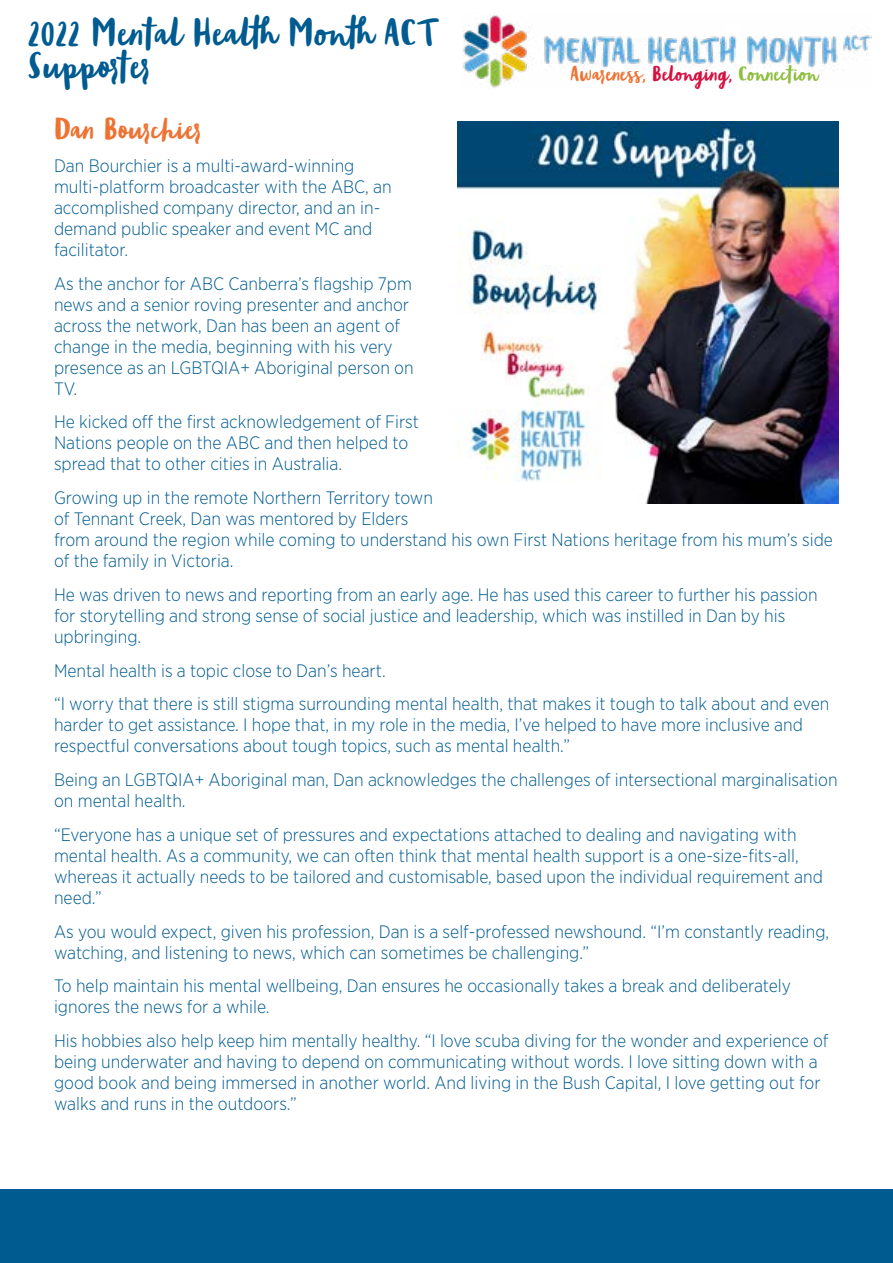
<style>
.page{position:relative;width:893px;height:1263px;background:#fff}
.page>*{position:absolute;margin:0;border:0;box-sizing:border-box;transform-origin:0 0}
.t1{font:30px/33px "SVN Blog Script";color:#005b90}
.Heading_2{font:24px "SVN Blog Script";color:#ed7333}
.t2{font:300 18px/21px "Gotham Narrow";color:#005b90}
.t3{font:16.5px "SVN Blog Script";color:#ed7333}
.s1{color:#d21242}
.s2{color:#8ebe3f}
</style>
<div class="page">
<div style="left:0;top:1189px;width:893px;height:74px;background:#005b90"></div>
<img style="left:462px;top:13px;width:409px;height:75px">
<img style="left:457px;top:121px;width:382px;height:382px">
<h1 class="t1" style="left:28px;top:17px;width:412px">2022 Mental Health Month ACT<br>Supporter</h1>
<p class="Heading_2" style="left:54px;top:116px;width:150px">Dan Bourchier</p>
<p class="t2" style="left:54px;top:155px;width:339px">Dan Bourchier is a multi-award-winning multi-platform broadcaster with the ABC, an accomplished company director, and an in&shy;demand public speaker and event MC and facilitator.</p>
<p class="t2" style="left:54px;top:272px;width:361px">As the anchor for ABC Canberra’s flagship 7pm news and a senior roving presenter and anchor across the network, Dan has been an agent of change in the media, beginning with his very presence as an LGBTQIA+ Aboriginal person on TV.</p>
<p class="t2" style="left:54px;top:411px;width:366px">He kicked off the first acknowledgement of First<br>Nations people on the ABC and then helped to spread that to other cities in Australia.</p>
<p class="t2" style="left:54px;top:487px;width:780px">Growing up in the remote Northern Territory town<br>of Tennant Creek, Dan was mentored by Elders<br>from around the region while coming to understand his own First Nations heritage from his mum’s side of the family in Victoria.</p>
<p class="t2" style="left:54px;top:584px;width:765px">He was driven to news and reporting from an early age. He has used this career to further his passion for storytelling and strong sense of social justice and leadership, which was instilled in Dan by his upbringing.</p>
<p class="t2" style="left:54px;top:659px;width:333px">Mental health is a topic close to Dan’s heart.</p>
<p class="t2" style="left:54px;top:693px;width:777px">“I worry that there is still stigma surrounding mental health, that makes it tough to talk about and even harder to get assistance. I hope that, in my role in the media, I’ve helped to have more inclusive and respectful conversations about tough topics, such as mental health.”</p>
<p class="t2" style="left:54px;top:769px;width:785px">Being an LGBTQIA+ Aboriginal man, Dan acknowledges the challenges of intersectional marginalisation on mental health.</p>
<p class="t2" style="left:54px;top:824px;width:770px">“Everyone has a unique set of pressures and expectations attached to dealing and navigating with mental health. As a community, we can often think that mental health support is a one-size-fits-all, whereas it actually needs to be tailored and customisable, based upon the individual requirement and need.”</p>
<p class="t2" style="left:54px;top:920px;width:777px">As you would expect, given his profession, Dan is a self-professed newshound. “I’m constantly reading, watching, and listening to news, which can sometimes be challenging.”</p>
<p class="t2" style="left:54px;top:975px;width:738px">To help maintain his mental wellbeing, Dan ensures he occasionally takes a break and deliberately ignores the news for a while.</p>
<p class="t2" style="left:54px;top:1030px;width:776px">His hobbies also help keep him mentally healthy. “I love scuba diving for the wonder and experience of being underwater and having to depend on communicating without words. I love sitting down with a good book and being immersed in another world. And living in the Bush Capital, I love getting out for walks and runs in the outdoors.”</p>
<p class="t3" style="left:570px;top:65px;width:250px">Awareness, <span class="s1">Belonging,</span> <span class="s2">Connection</span></p>
</div>
